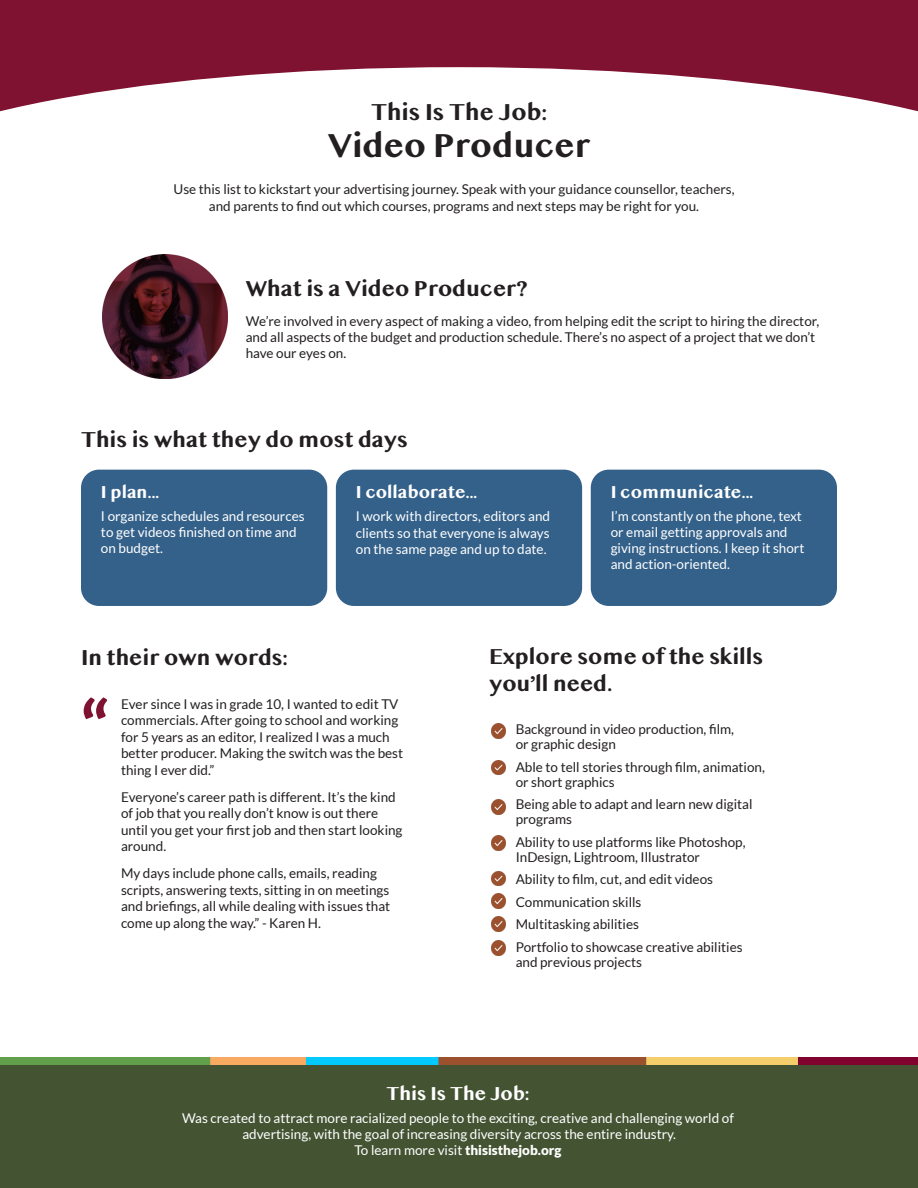
<style>
.page{position:relative;width:918px;height:1188px;background:#fff}
.page>*{position:absolute;margin:0;border:0;box-sizing:border-box;transform-origin:0 0}
.t1{font:700 75px "Lato";color:#801231}
.t2{font:700 34.5px "Myanmar MN";color:#231f20}
.t3{font:700 24px "Myanmar MN";color:#231f20}
.t4{font:700 22.5px/27px "Myanmar MN";color:#231f20}
.t5{font:700 19.5px "Myanmar MN";color:#fff}
.t6{font:700 18px "Myanmar MN";color:#fff}
.t7{font:13.5px/16.5px "Lato";color:#231f20}
.t8{font:13.5px/16.2px "Lato";color:#fff}
.s1{font-weight:900}
</style>
<div class="page">
<div style="left:0;top:0;width:918px;height:135px;background:#801231"></div>
<svg style="left:0;top:67px;width:918px;height:256px"></svg>
<div style="left:0;top:1065px;width:918px;height:123px;background:#445433"></div>
<img style="left:0;top:1058px;width:918px;height:7px">
<div style="left:81px;top:470px;width:246px;height:136px;background:#34618a;border-radius:18px"></div>
<div style="left:336px;top:470px;width:246px;height:136px;background:#34618a;border-radius:18px"></div>
<div style="left:591px;top:470px;width:246px;height:136px;background:#34618a;border-radius:18px"></div>
<img style="left:102px;top:254px;width:125px;height:124px">
<img style="left:491px;top:724px;width:15px;height:15px">
<img style="left:491px;top:871px;width:15px;height:15px">
<img style="left:491px;top:760px;width:15px;height:15px">
<img style="left:491px;top:894px;width:15px;height:15px">
<img style="left:491px;top:917px;width:15px;height:14px">
<img style="left:491px;top:941px;width:15px;height:14px">
<img style="left:491px;top:836px;width:15px;height:15px">
<img style="left:491px;top:800px;width:15px;height:14px">
<h3 class="t3" style="left:371px;top:97px;width:177px">This Is The Job:</h3>
<h2 class="t2" style="left:328px;top:125px;width:264px">Video Producer</h2>
<p class="t7" style="left:174px;top:181px;width:563px;text-align:center">Use this list to kickstart your advertising journey. Speak with your guidance counsellor, teachers, and parents to find out which courses, programs and next steps may be right for you.</p>
<h3 class="t4" style="left:246px;top:275px;width:283px">What is a Video Producer?</h3>
<p class="t7" style="left:246px;top:313px;width:575px">We’re involved in every aspect of making a video, from helping edit the script to hiring the director, and all aspects of the budget and production schedule. There’s no aspect of a project that we don’t have our eyes on.</p>
<h3 class="t4" style="left:81px;top:426px;width:328px">This is what they do most days</h3>
<h3 class="t6" style="left:101px;top:481px;width:60px">I plan...</h3>
<p class="t8" style="left:101px;top:508px;width:205px">I organize schedules and resources to get videos finished on time and on budget.</p>
<h3 class="t6" style="left:356px;top:481px;width:123px">I collaborate...</h3>
<p class="t8" style="left:356px;top:508px;width:196px;text-align:justify">I work with directors, editors and clients so that everyone is always on the same page and up to date.</p>
<h3 class="t6" style="left:611px;top:481px;width:144px">I communicate...</h3>
<p class="t8" style="left:611px;top:508px;width:195px">I’m constantly on the phone, text or email getting approvals and giving instructions. I keep it short and action-oriented.</p>
<h3 class="t4" style="left:81px;top:644px;width:208px">In their own words:</h3>
<p class="t7" style="left:121px;top:696px;width:284px">Ever since I was in grade 10, I wanted to edit TV commercials. After going to school and working for 5 years as an editor, I realized I was a much better producer. Making the switch was the best thing I ever did.”</p>
<p class="t7" style="left:121px;top:789px;width:283px">Everyone’s career path is different. It’s the kind of job that you really don’t know is out there until you get your first job and then start looking around.</p>
<p class="t7" style="left:121px;top:865px;width:271px">My days include phone calls, emails, reading scripts, answering texts, sitting in on meetings and briefings, all while dealing with issues that come up along the way.” - Karen H.</p>
<h1 class="t1" style="left:80px;top:686px;width:31px">“</h1>
<h3 class="t4" style="left:489px;top:643px;width:275px">Explore some of the skills you’ll need.</h3>
<p class="t7" style="left:516px;top:722px;width:220px;line-height:15px">Background in video production, film, or graphic design</p>
<p class="t7" style="left:516px;top:759px;width:251px;line-height:15px">Able to tell stories through film, animation, or short graphics</p>
<p class="t7" style="left:516px;top:797px;width:238px;line-height:15px">Being able to adapt and learn new digital programs</p>
<p class="t7" style="left:516px;top:834px;width:231px;line-height:15px">Ability to use platforms like Photoshop,<br>InDesign, Lightroom, Illustrator</p>
<p class="t7" style="left:516px;top:868px;width:228px;line-height:22.5px">Ability to film, cut, and edit videos<br>Communication skills<br>Multitasking abilities<br>Portfolio to showcase creative abilities</p>
<p class="t7" style="left:516px;top:954px;width:128px">and previous projects</p>
<h3 class="t5" style="left:387px;top:1082px;width:144px">This Is The Job:</h3>
<p class="t8" style="left:182px;top:1110px;width:553px;text-align:center">Was created to attract more racialized people to the exciting, creative and challenging world of advertising, with the goal of increasing diversity across the entire industry.<br>To learn more visit <span class="s1">thisisthejob.org</span></p>
</div>
